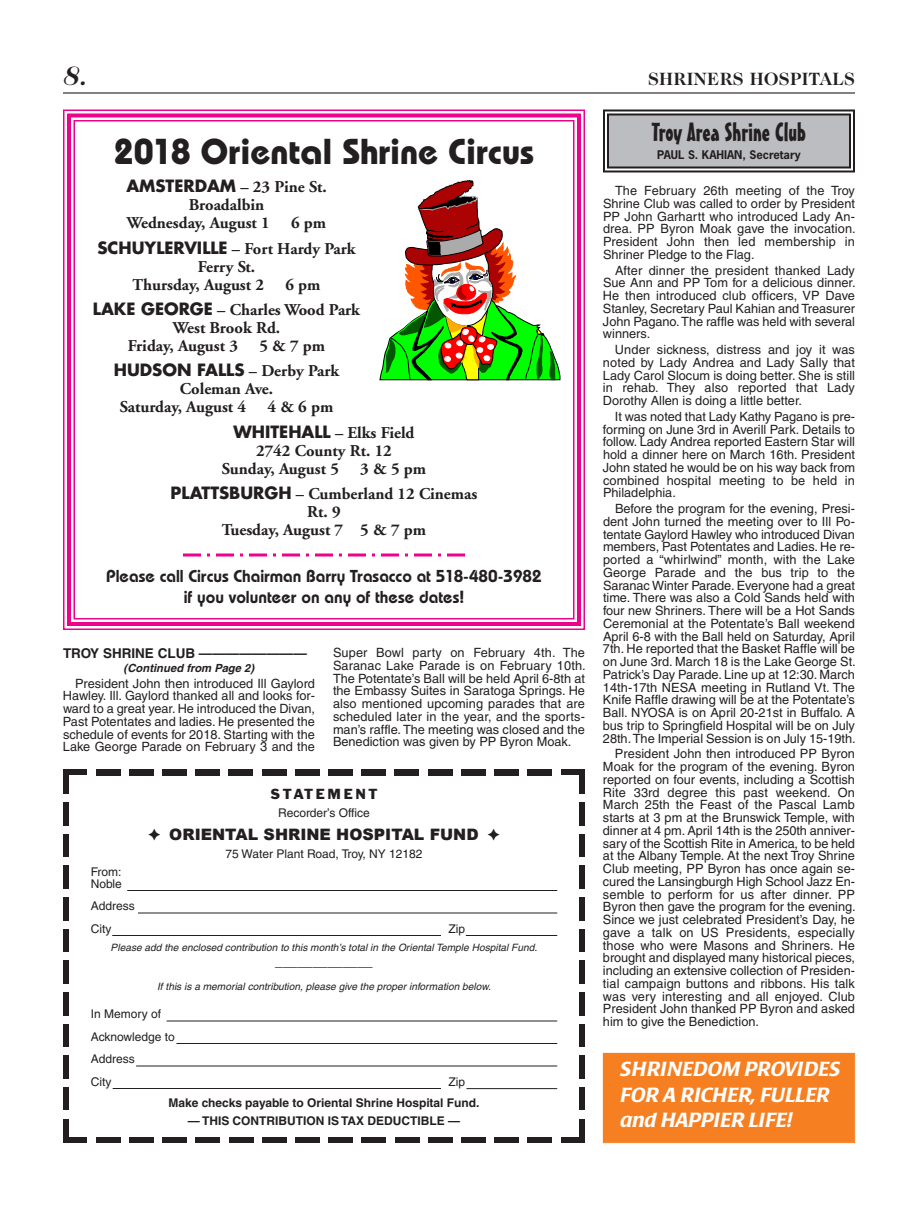
<style>
.page{position:relative;width:918px;height:1206px;background:#fff}
.page>*{position:absolute;margin:0;border:0;box-sizing:border-box;transform-origin:0 0}
.t1{font:700 36px "Bauhaus";color:#231f20}
.t2{font:italic 700 27px "Caslon Two Twenty Four";color:#231f20}
.t3{font:25.5px "Mister Earl BT";color:#231f20}
.t4{font:italic 500 20.25px/25.5px "Poppl Laudatio";letter-spacing:.02em;color:#fff}
.t5{font:700 18px "Caslon Two Twenty Four";letter-spacing:.025em;color:#231f20}
.t6{font:600 17.25px/21px "Bauhaus";color:#231f20;text-align:center}
.t7{font:700 16.5px/18px "Adobe Garamond";color:#231f20}
.t8{font:700 16.5px "Futura";color:#231f20}
.t9{font:900 15.75px "Arial";color:#231f20}
.t10{font:700 13.5px "Helvetica";color:#231f20}
.t11{font:13.5px "Helvetica";color:#231f20}
.t12{font:13.5px "Franklin Gothic";letter-spacing:.2em;color:#231f20}
.t13{font:12.75px/12.8px "Helvetica";color:#231f20;text-align:justify}
.t14{font:12px/22.5px "Helvetica";color:#231f20}
.t15{font:700 12px "Helvetica";color:#231f20}
.t16{font:700 11.25px "News Gothic";color:#231f20}
.t17{font:italic 700 11.25px "Helvetica";color:#231f20}
.t18{font:italic 10.2px "Helvetica";letter-spacing:.005em;color:#231f20}
.s1{font-family:"Futura"}
.s2{font-family:"Adobe Garamond"}
</style>
<div class="page">
<hr style="left:63px;top:92px;width:792px;height:2px;background:#231f20">
<img style="left:63px;top:770px;width:24px;height:24px">
<img style="left:96px;top:770px;width:456px;height:6px">
<img style="left:561px;top:770px;width:24px;height:24px">
<img style="left:579px;top:802px;width:6px;height:308px">
<img style="left:561px;top:1119px;width:24px;height:24px">
<img style="left:96px;top:1137px;width:456px;height:6px">
<img style="left:63px;top:1119px;width:24px;height:24px">
<img style="left:63px;top:802px;width:6px;height:308px">
<hr style="left:127px;top:890px;width:430px;height:1px;background:#231f20">
<hr style="left:167px;top:1021px;width:390px;height:1px;background:#231f20">
<hr style="left:138px;top:913px;width:419px;height:1px;background:#231f20">
<hr style="left:176px;top:1043px;width:381px;height:1px;background:#231f20">
<hr style="left:136px;top:1066px;width:421px;height:1px;background:#231f20">
<hr style="left:113px;top:1088px;width:328px;height:1px;background:#231f20">
<hr style="left:466px;top:1088px;width:91px;height:1px;background:#231f20">
<hr style="left:112px;top:935px;width:329px;height:1px;background:#231f20">
<hr style="left:466px;top:935px;width:91px;height:1px;background:#231f20">
<div style="left:63px;top:110px;width:522px;height:520px;border:2px solid #ed028c"></div>
<div style="left:67px;top:114px;width:514px;height:512px;border:4px solid #ed028c"></div>
<div style="left:73px;top:120px;width:502px;height:499px;border:2px solid #ed028c"></div>
<svg style="left:183px;top:554px;width:282px;height:2px"></svg>
<svg style="left:380px;top:181px;width:180px;height:199px"></svg>
<div style="left:608px;top:114px;width:242px;height:54px;background:#bcbdc0"></div>
<div style="left:603px;top:110px;width:252px;height:62px;border:2px solid #231f20"></div>
<div style="left:607px;top:113px;width:244px;height:56px;border:2px solid #231f20"></div>
<div style="left:604px;top:1054px;width:250px;height:88px;background:#f57f21"></div>
<div style="left:603px;top:1053px;width:252px;height:90px;border:1px solid #f57f21"></div>
<h2 class="t2" style="left:63px;top:65px;width:26px">8.</h2>
<h3 class="t5" style="left:648px;top:72px;width:208px">SHRINERS HOSPITALS</h3>
<h1 class="t1" style="left:114px;top:138px;width:422px">2018 Oriental Shrine Circus</h1>
<p class="t7" style="left:126px;top:179px;width:202px"><span class="s1">AMSTERDAM</span> – 23 Pine St.</p>
<p class="t7" style="left:189px;top:197px;width:77px">Broadalbin</p>
<p class="t7" style="left:127px;top:215px;width:144px">Wednesday, August 1</p>
<p class="t7" style="left:97px;top:211px;width:260px;line-height:25.5px;text-indent:194px">6 pm<br><span class="s1">SCHUYLERVILLE</span> – Fort Hardy Park</p>
<p class="t7" style="left:132px;top:259px;width:133px;text-indent:65px">Ferry St.<br>Thursday, August 2</p>
<p class="t7" style="left:93px;top:273px;width:269px;line-height:25.5px;text-indent:193px">6 pm<br><span class="s1">LAKE GEORGE</span> – Charles Wood Park</p>
<p class="t7" style="left:128px;top:320px;width:154px;text-indent:45px">West Brook Rd.<br>Friday, August 3</p>
<p class="t7" style="left:259px;top:338px;width:67px">5&amp;7pm</p>
<p class="t8" style="left:114px;top:363px;width:227px">HUDSON FALLS <span class="s2">– Derby Park</span></p>
<p class="t7" style="left:120px;top:382px;width:155px;text-indent:60px">Coleman Ave.<br>Saturday, August 4</p>
<p class="t7" style="left:233px;top:396px;width:183px;line-height:25.5px;text-indent:34px">4&amp;6pm<br><span class="s1">WHITEHALL</span> – Elks Field</p>
<p class="t7" style="left:222px;top:443px;width:171px;text-indent:34px">2742 County Rt. 12<br>Sunday, August 5</p>
<p class="t7" style="left:171px;top:457px;width:308px;line-height:25.5px;text-indent:190px">3&amp;5pm<br><span class="s1">PLATTSBURGH</span> – Cumberland 12 Cinemas</p>
<p class="t7" style="left:222px;top:505px;width:206px;text-align:center">Rt. 9<br>Tuesday, August 7 5 &amp; 7 pm</p>
<h3 class="t6" style="left:106px;top:567px;width:437px">Please call Circus Chairman Barry Trasacco at 518-480-3982 if you volunteer on any of these dates!</h3>
<p class="t10" style="left:63px;top:648px;width:245px">TROY SHRINE CLUB ————————</p>
<p class="t17" style="left:124px;top:664px;width:132px">(Continued from Page 2)</p>
<p class="t13" style="left:63px;top:678px;width:254px;text-indent:12px">President John then introduced Ill Gaylord Hawley. Ill. Gaylord thanked all and looks for&shy;ward to a great year. He introduced the Divan, Past Potentates and ladies. He presented the schedule of events for 2018. Starting with the Lake George Parade on February 3 and the</p>
<p class="t13" style="left:333px;top:648px;width:254px">Super Bowl party on February 4th. The Saranac Lake Parade is on February 10th.<br>The Potentate’s Ball will be held April 6-8th at the Embassy Suites in Saratoga Springs. He also mentioned upcoming parades that are scheduled later in the year, and the sports&shy;man’s raffle.The meeting was closed and the Benediction was given by PP Byron Moak.</p>
<p class="t12" style="left:270px;top:789px;width:109px">STATEMENT</p>
<p class="t14" style="left:278px;top:803px;width:93px">Recorder’s Office</p>
<p class="t9" style="left:169px;top:822px;width:311px">ORIENTAL SHRINE HOSPITAL FUND</p>
<p class="t14" style="left:225px;top:843px;width:199px">75 Water Plant Road, Troy, NY 12182</p>
<p class="t14" style="left:91px;top:867px;width:33px;line-height:12px">From:<br>Noble</p>
<p class="t14" style="left:91px;top:896px;width:45px">Address<br>City</p>
<p class="t14" style="left:449px;top:918px;width:18px">Zip</p>
<p class="t18" style="left:111px;top:943px;width:428px">Please add the enclosed contribution to this month’s total in the Oriental Temple Hospital Fund.</p>
<p class="t11" style="left:275px;top:956px;width:99px">_____________</p>
<p class="t18" style="left:157px;top:982px;width:335px">If this is a memorial contribution, please give the proper information below.</p>
<p class="t14" style="left:91px;top:1004px;width:86px">In Memory of<br>Acknowledge to<br>Address<br>City</p>
<p class="t14" style="left:448px;top:1071px;width:18px">Zip</p>
<p class="t15" style="left:168px;top:1098px;width:313px">Make checks payable to Oriental Shrine Hospital Fund.</p>
<p class="t15" style="left:188px;top:1116px;width:274px">— THIS CONTRIBUTION IS TAX DEDUCTIBLE —</p>
<h3 class="t3" style="left:652px;top:123px;width:156px">Troy Area Shrine Club</h3>
<p class="t16" style="left:657px;top:149px;width:145px">PAUL S. KAHIAN, Secretary</p>
<p class="t13" style="left:603px;top:186px;width:254px;text-indent:12px">The February 26th meeting of the Troy Shrine Club was called to order by President PP John Garhartt who introduced Lady An&shy;drea. PP Byron Moak gave the invocation.<br>President John then led membership in Shriner Pledge to the Flag.</p>
<p class="t13" style="left:603px;top:265px;width:254px;text-indent:12px">After dinner the president thanked Lady Sue Ann and PP Tom for a delicious dinner.<br>He then introduced club officers, VP Dave Stanley, Secretary Paul Kahian and Treasurer John Pagano.The raffle was held with several winners.</p>
<p class="t13" style="left:603px;top:345px;width:254px;text-indent:12px">Under sickness, distress and joy it was noted by Lady Andrea and Lady Sally that Lady Carol Slocum is doing better. She is still in rehab. They also reported that Lady Dorothy Allen is doing a little better.</p>
<p class="t13" style="left:603px;top:411px;width:254px;text-indent:12px">It was noted that Lady Kathy Pagano is pre&shy;forming on June 3rd in Averill Park. Details to follow. Lady Andrea reported Eastern Star will hold a dinner here on March 16th. President John stated he would be on his way back from combined hospital meeting to be held in Philadelphia.</p>
<p class="t13" style="left:603px;top:504px;width:254px;text-indent:12px">Before the program for the evening, Presi&shy;dent John turned the meeting over to Ill Po&shy;tentate Gaylord Hawley who introduced Divan members, Past Potentates and Ladies. He re&shy;ported a “whirlwind” month, with the Lake George Parade and the bus trip to the Saranac Winter Parade. Everyone had a great time. There was also a Cold Sands held with four new Shriners. There will be a Hot Sands Ceremonial at the Potentate’s Ball weekend April 6-8 with the Ball held on Saturday, April 7th. He reported that the Basket Raffle will be on June 3rd. March 18 is the Lake George St.<br>Patrick’s Day Parade. Line up at 12:30. March 14th-17th NESA meeting in Rutland Vt. The Knife Raffle drawing will be at the Potentate’s Ball. NYOSA is on April 20-21st in Buffalo. A bus trip to Springfield Hospital will be on July 28th.The Imperial Session is on July 15-19th.</p>
<p class="t13" style="left:603px;top:749px;width:254px;text-indent:12px">President John then introduced PP Byron Moak for the program of the evening. Byron reported on four events, including a Scottish Rite 33rd degree this past weekend. On March 25th the Feast of the Pascal Lamb starts at 3 pm at the Brunswick Temple, with dinner at 4 pm. April 14th is the 250th anniver&shy;sary of the Scottish Rite in America, to be held at the Albany Temple. At the next Troy Shrine Club meeting, PP Byron has once again se&shy;cured the Lansingburgh High School Jazz En&shy;semble to perform for us after dinner. PP Byron then gave the program for the evening.<br>Since we just celebrated President’s Day, he gave a talk on US Presidents, especially those who were Masons and Shriners. He brought and displayed many historical pieces, including an extensive collection of Presiden&shy;tial campaign buttons and ribbons. His talk was very interesting and all enjoyed. Club President John thanked PP Byron and asked him to give the Benediction.</p>
<h3 class="t4" style="left:620px;top:1059px;width:221px">SHRINEDOM PROVIDES<br>FOR A RICHER, FULLER and HAPPIER LIFE!</h3>
</div>
